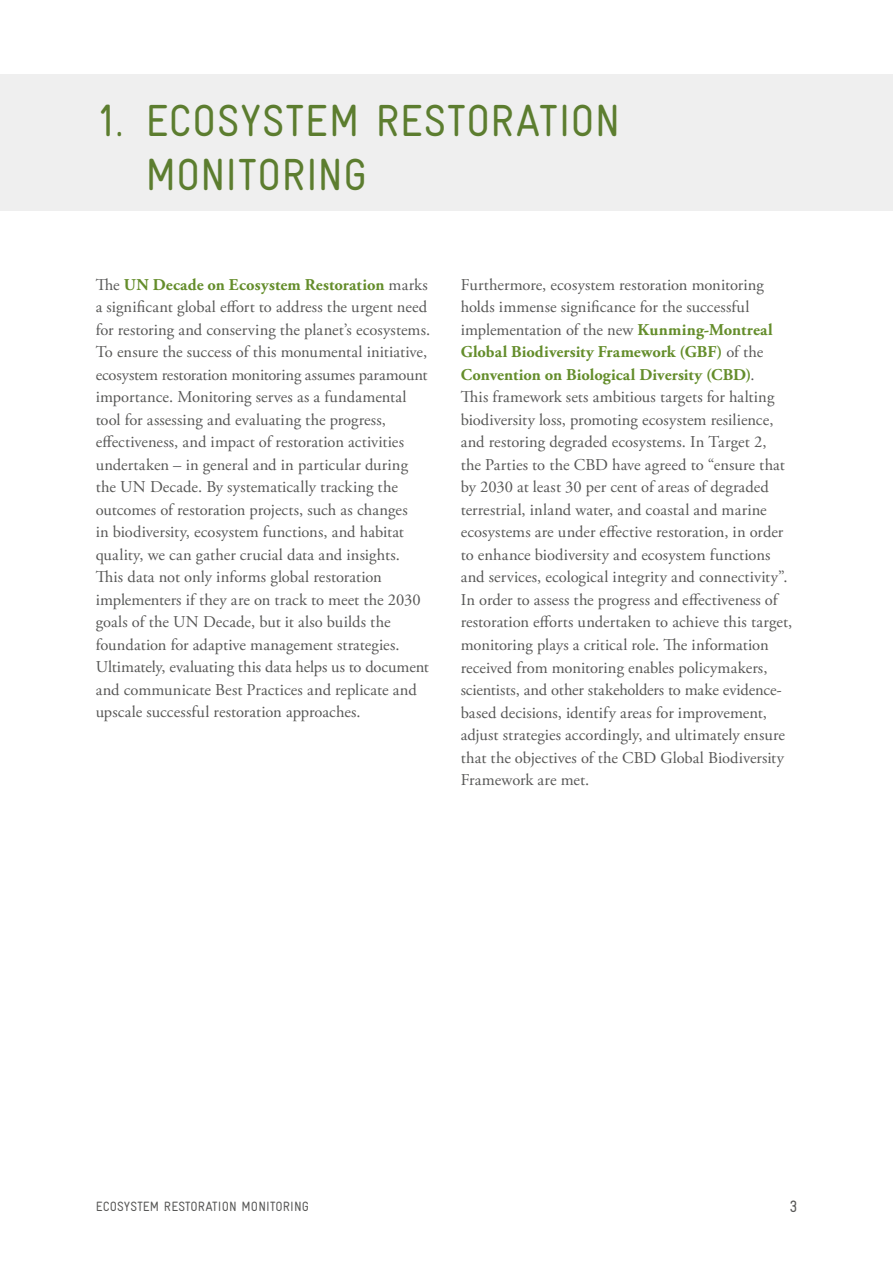
<style>
.page{position:relative;width:893px;height:1263px;background:#fff}
.page>*{position:absolute;margin:0;border:0;box-sizing:border-box;transform-origin:0 0}
.t1{font:45px/54px "Gravur Condensed Pro";letter-spacing:.015em;color:#5c7d2f}
.t2{font:16.5px/22.5px "Adobe Garamond Pro";letter-spacing:.005em;color:#575756}
.t3{font:16.5px "Gravur Condensed Pro";color:#575756}
.t4{font:13.5px "Gravur Condensed Pro";color:#575756}
.s1{font-weight:700;color:#648d2b}
</style>
<div class="page">
<div style="left:0;top:74px;width:893px;height:137px;background:#ededed"></div>
<h1 class="t1" style="left:96px;top:94px;width:29px">1.</h1>
<h1 class="t1" style="left:145px;top:94px;width:476px">ECOSYSTEM RESTORATION<br>MONITORING</h1>
<p class="t2" style="left:96px;top:274px;width:336px">The <span class="s1">UN Decade on Ecosystem Restoration</span> marks a significant global effort to address the urgent need for restoring and conserving the planet’s ecosystems.<br>To ensure the success of this monumental initiative, ecosystem restoration monitoring assumes paramount importance. Monitoring serves as a fundamental tool for assessing and evaluating the progress, effectiveness, and impact of restoration activities undertaken – in general and in particular during the UN Decade. By systematically tracking the outcomes of restoration projects, such as changes<br>in biodiversity, ecosystem functions, and habitat quality, we can gather crucial data and insights.<br>This data not only informs global restoration implementers if they are on track to meet the 2030 goals of the UN Decade, but it also builds the foundation for adaptive management strategies.<br>Ultimately, evaluating this data helps us to document and communicate Best Practices and replicate and upscale successful restoration approaches.</p>
<p class="t2" style="left:461px;top:274px;width:333px">Furthermore, ecosystem restoration monitoring holds immense significance for the successful implementation of the new <span class="s1">Kunming-Montreal Global Biodiversity Framework (GBF)</span> of the <span class="s1">Convention on Biological Diversity (CBD)</span>.<br>This framework sets ambitious targets for halting biodiversity loss, promoting ecosystem resilience, and restoring degraded ecosystems. In Target 2,<br>the Parties to the CBD have agreed to “ensure that by 2030 at least 30 per cent of areas of degraded terrestrial, inland water, and coastal and marine ecosystems are under effective restoration, in order to enhance biodiversity and ecosystem functions and services, ecological integrity and connectivity”.<br>In order to assess the progress and effectiveness of restoration efforts undertaken to achieve this target, monitoring plays a critical role. The information received from monitoring enables policymakers, scientists, and other stakeholders to make evidence&shy;based decisions, identify areas for improvement, adjust strategies accordingly, and ultimately ensure that the objectives of the CBD Global Biodiversity Framework are met.</p>
<p class="t4" style="left:96px;top:1199px;width:15px">ECOSYSTEM</p>
<p class="t4" style="left:164px;top:1199px;width:8px">RESTORATION</p>
<p class="t4" style="left:242px;top:1199px;width:8px">MONITORING</p>
<p class="t3" style="left:789px;top:1197px;width:9px">3</p>
</div>
